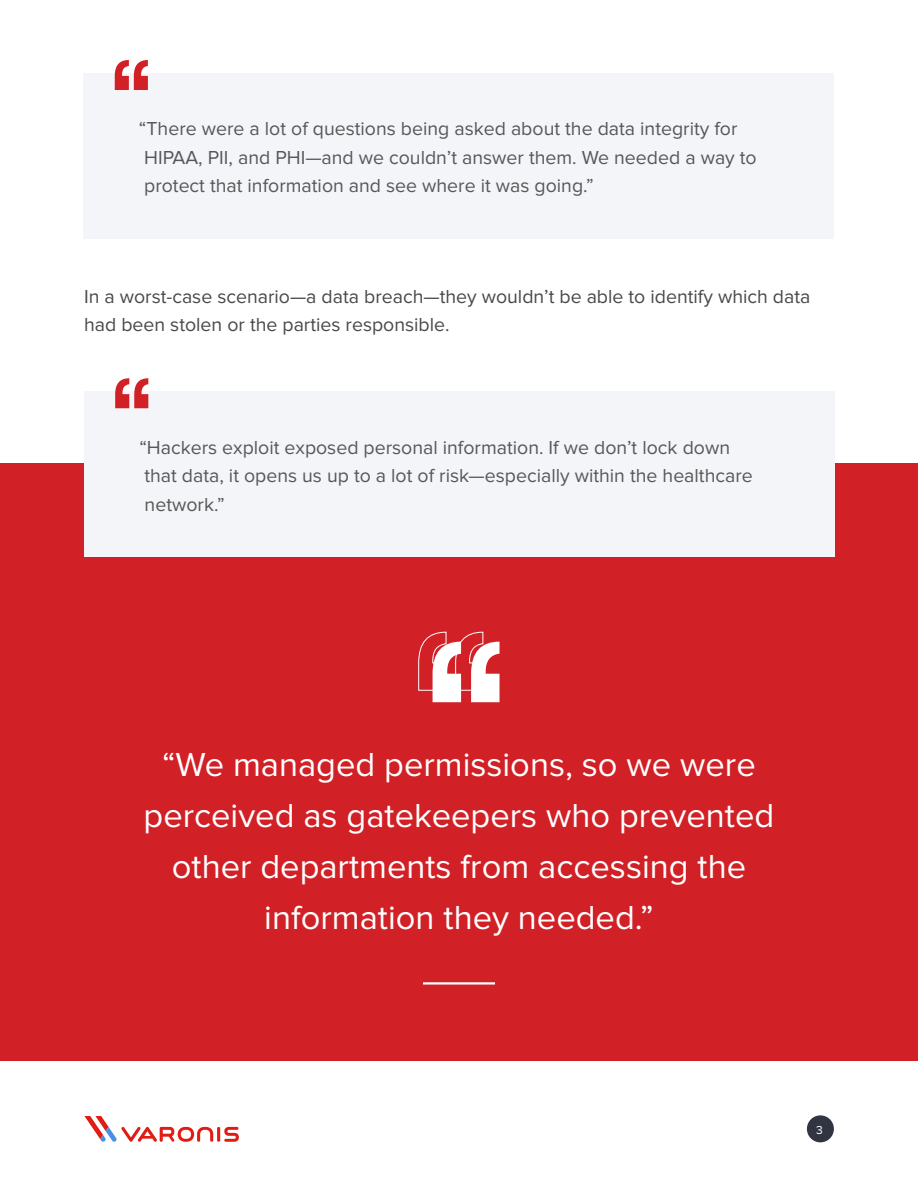
<style>
.page{position:relative;width:918px;height:1188px;background:#fff}
.page>*{position:absolute;margin:0;border:0;box-sizing:border-box;transform-origin:0 0}
.t1{font:34.5px/51px "Proxima Nova";color:#fff;text-align:center}
.t2{font:19.5px/28.5px "Proxima Nova";color:#575756}
.t3{font:19.5px/28.5px "Proxima Nova";color:#494948}
.t4{font:12px "Proxima Nova";color:#fff}
</style>
<div class="page">
<div style="left:807px;top:1115px;width:27px;height:27px;background:#313441;border-radius:50%"></div>
<hr style="left:217px;top:1127px;width:3px;height:15px;background:#e11c14;border-radius:2px">
<svg style="left:224px;top:1127px;width:15px;height:15px"></svg>
<svg style="left:84px;top:1116px;width:129px;height:26px"></svg>
<div style="left:0;top:463px;width:918px;height:597px;background:#d12026"></div>
<div style="left:84px;top:73px;width:750px;height:165px;background:#f3f5f9"></div>
<div style="left:84px;top:391px;width:750px;height:166px;background:#f3f5f9"></div>
<svg style="left:115px;top:60px;width:33px;height:30px"></svg>
<svg style="left:115px;top:378px;width:33px;height:30px"></svg>
<svg style="left:418px;top:632px;width:82px;height:70px"></svg>
<hr style="left:423px;top:982px;width:72px;height:3px;background:#fff">
<p class="t2" style="left:139px;top:115px;width:619px">“There were a lot of questions being asked about the data integrity for<br>HIPAA, PII, and PHI—and we couldn’t answer them. We needed a way to protect that information and see where it was going.”</p>
<p class="t3" style="left:84px;top:283px;width:728px">In a worst-case scenario—a data breach—they wouldn’t be able to identify which data had been stolen or the parties responsible.</p>
<p class="t2" style="left:139px;top:433px;width:615px">“Hackers exploit exposed personal information. If we don’t lock down that data, it opens us up to a lot of risk—especially within the healthcare network.”</p>
<h1 class="t1" style="left:144px;top:739px;width:632px">“We managed permissions, so we were perceived as gatekeepers who prevented other departments from accessing the information they needed.”</h1>
<p class="t4" style="left:816px;top:1123px;width:8px">3</p>
</div>
